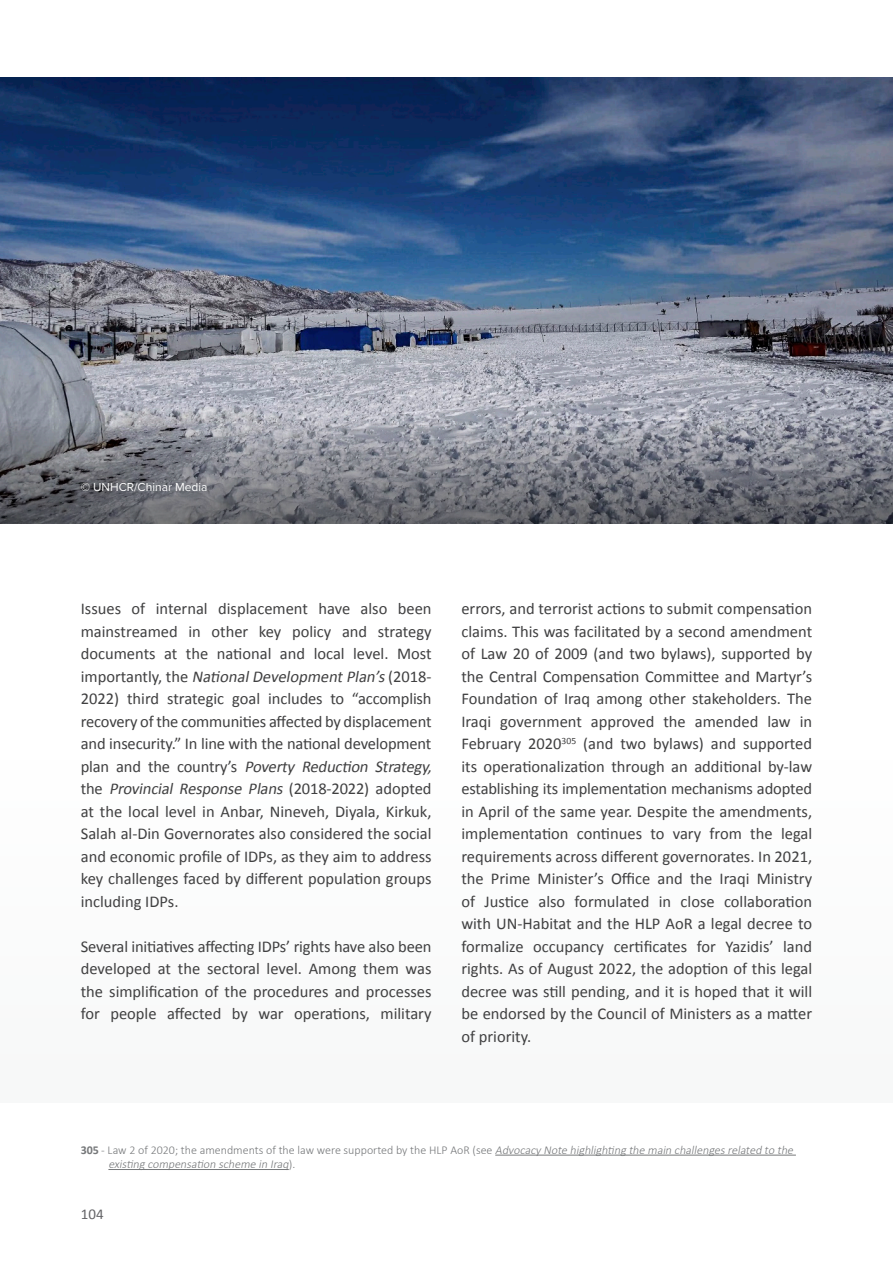
<style>
.page{position:relative;width:893px;height:1263px;background:#fff}
.page>*{position:absolute;margin:0;border:0;box-sizing:border-box;transform-origin:0 0}
.t1{font:16.5px/22.5px "Calibri";color:#404041;text-align:justify}
.t2{font:15px "Calibri";color:#636366}
.t3{font:300 12px "Calibri";color:#76787a}
.t4{font:italic 300 12px "Calibri";color:#76787a}
.t5{font:12px "Proxima Nova";color:#fff}
.s1{font-style:italic}
.s2{font-weight:700}
.s3{font-style:normal}
</style>
<div class="page">
<hr style="left:892px;top:717px;width:1px;height:343px;background:#f7f8f8">
<div style="left:0;top:760px;width:893px;height:343px;background:#f7f8f8"></div>
<hr style="left:495px;top:1155px;width:301px;height:1px;background:#76787a">
<hr style="left:108px;top:1169px;width:181px;height:1px;background:#76787a">
<img style="left:0;top:77px;width:893px;height:340px">
<svg style="left:0;top:417px;width:893px;height:107px"></svg>
<p class="t5" style="left:81px;top:478px;width:128px">© UNHCR/Chinar Media</p>
<p class="t1" style="left:81px;top:597px;width:356px;text-align:left">Issues of internal displacement have also been mainstreamed in other key policy and strategy documents at the national and local level. Most i m p o rta n t l y, t h e <span class="s1">NationalDevelopmentPlan’s</span>( 2 0 1 8 - 2022) third strategic goal includes to “accomplish recovery of the communities affected by displacement and insecurity.” In line with the national development p l a n a n d t h e c o u n t ry ’s <span class="s1">Poverty Reduction Strategy, </span>t h e <span class="s1">Provincial Response Plans</span> ( 20 1 8-202 2 ) a d o pte d at the local level in Anbar, Nineveh, Diyala, Kirkuk, Salah al-Din Governorates also considered the social and economic profile of IDPs, as they aim to address key challenges faced by different population groups including IDPs.</p>
<p class="t1" style="left:81px;top:934px;width:352px">Several initiatives affecting IDPs’ rights have also been developed at the sectoral level. Among them was the simplification of the procedures and processes for people affected by war operations, military</p>
<p class="t1" style="left:461px;top:597px;width:352px">errors, and terrorist actions to submit compensation claims. This was facilitated by a second amendment of Law 20 of 2009 (and two bylaws), supported by the Central Compensation Committee and Martyr’s Foundation of Iraq among other stakeholders. The Iraqi government approved the amended law in February 2020<sup>305</sup> (and two bylaws) and supported its operationalization through an additional by-law establishing its implementation mechanisms adopted in April of the same year. Despite the amendments, implementation continues to vary from the legal requirements across different governorates. In 2021, the Prime Minister’s Office and the Iraqi Ministry of Justice also formulated in close collaboration with UN-Habitat and the HLP AoR a legal decree to formalize occupancy certificates for Yazidis’ land rights. As of August 2022, the adoption of this legal decree was still pending, and it is hoped that it will be endorsed by the Council of Ministers as a matter of priority.</p>
<p class="t3" style="left:81px;top:1142px;width:716px"><span class="s2">305</span> - Law 2 of 2020; the amendments of the law were supported by the HLP AoR (see <span class="s1">Advocacy Note highlighting the main challengesrelated to the</span></p>
<p class="t4" style="left:108px;top:1156px;width:188px">existing compensation scheme in Iraq<span class="s3">) .</span></p>
<p class="t2" style="left:81px;top:1203px;width:24px">104</p>
</div>
